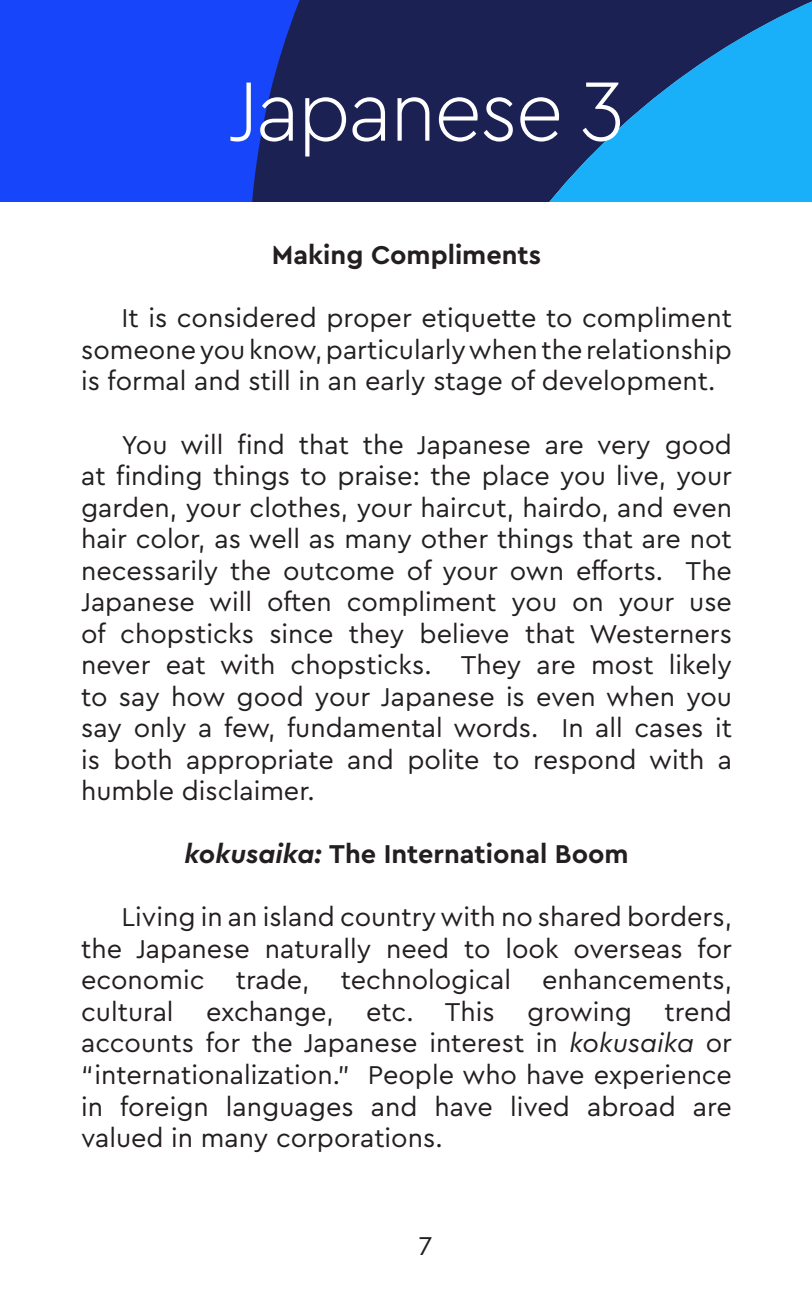
<style>
.page{position:relative;width:812px;height:1297px;background:#fff}
.page>*{position:absolute;margin:0;border:0;box-sizing:border-box;transform-origin:0 0}
.t1{font:300 87.98px "Cera PRO";letter-spacing:-.03em;color:#fff;scale:.96 1}
.t2{font:27px/31.5px "Cera PRO";color:#231f20;text-align:justify}
.t3{font:700 27px "Cera PRO";color:#231f20}
.s1{font-style:italic}
</style>
<div class="page">
<div style="left:0;top:0;width:207px;height:201px;background:#1745fa"></div>
<svg style="left:207px;top:0;width:84px;height:201px;background:#183cd3"></svg>
<svg style="left:291px;top:0;width:493px;height:201px;background:#1b447d"></svg>
<div style="left:784px;top:0;width:27px;height:201px;background:#19aff9"></div>
<h1 class="t1" style="left:228px;top:53px;width:414px">Japanese 3</h1>
<p class="t3" style="left:272px;top:237px;width:270px">Making Compliments</p>
<p class="t2" style="left:81px;top:301px;width:652px;text-indent:40px">It is considered proper etiquette to compliment someone you know, particularly when the relationship is formal and still in an early stage of development.</p>
<p class="t2" style="left:81px;top:427px;width:652px;text-indent:40px">You will find that the Japanese are very good at finding things to praise: the place you live, your garden, your clothes, your haircut, hairdo, and even hair color, as well as many other things that are not necessarily the outcome of your own efforts. The Japanese will often compliment you on your use of chopsticks since they believe that Westerners never eat with chopsticks. They are most likely to say how good your Japanese is even when you say only a few, fundamental words. In all cases it is both appropriate and polite to respond with a humble disclaimer.</p>
<p class="t3" style="left:184px;top:836px;width:445px"><span class="s1">kokusaika:</span> The International Boom</p>
<p class="t2" style="left:81px;top:900px;width:652px;text-indent:40px">Living in an island country with no shared borders, the Japanese naturally need to look overseas for economic trade, technological enhancements, cultural exchange, etc. This growing trend accounts for the Japanese interest in <span class="s1">kokusaika</span> or “internationalization.” People who have experience in foreign languages and have lived abroad are valued in many corporations.</p>
<p class="t2" style="left:418px;top:1228px;width:15px">7</p>
</div>
